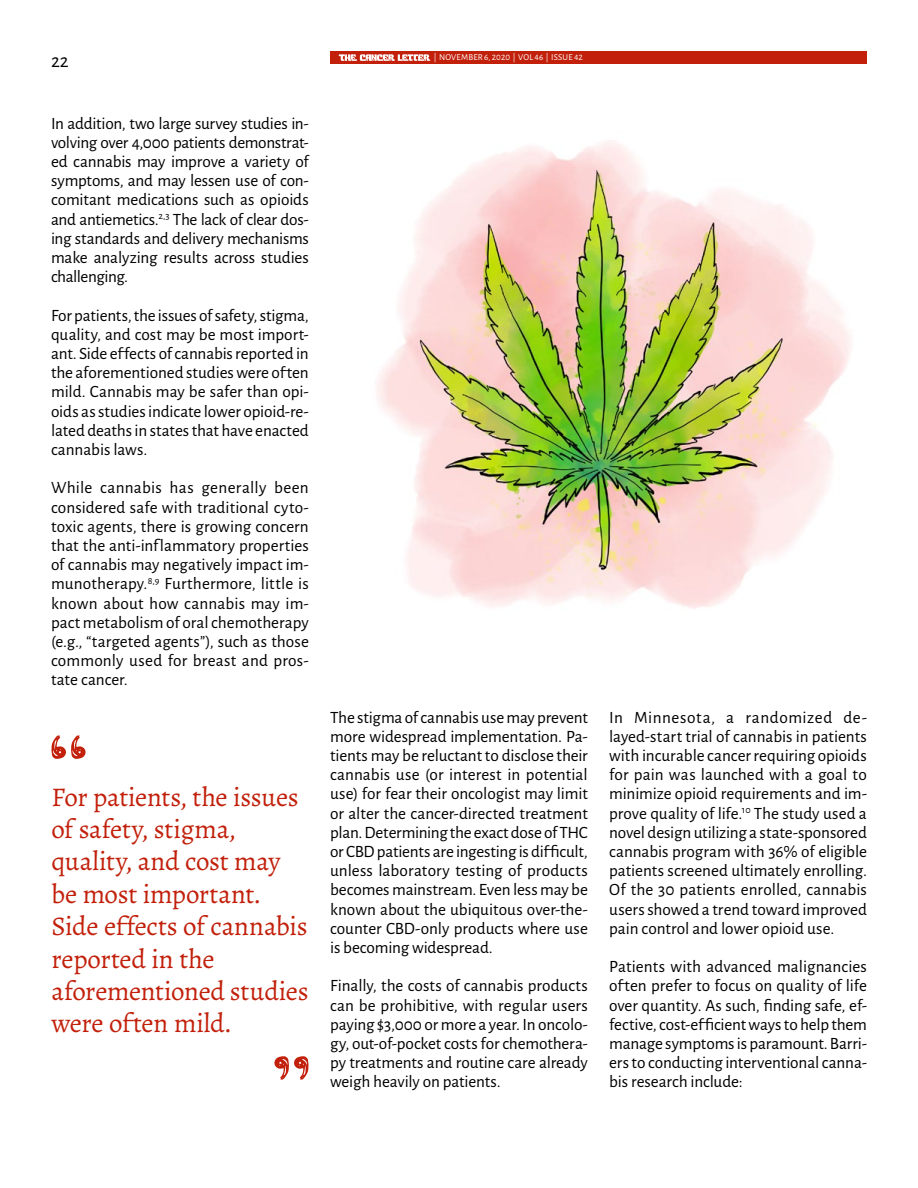
<style>
.page{position:relative;width:918px;height:1188px;background:#fff}
.page>*{position:absolute;margin:0;border:0;box-sizing:border-box;transform-origin:0 0}
.Pull_Quote{font:27px/32.4px "Alegreya";letter-spacing:-.01em;color:#c2200b}
.t1{font:19.5px "Alegreya Sans";color:#000}
.t2{font:17.25px/19.2px "Alegreya Sans";letter-spacing:-.005em;color:#000;text-align:justify}
.t3{font:9px "Alegreya Sans";letter-spacing:.015em;color:#fff}
</style>
<div class="page">
<div style="left:330px;top:51px;width:537px;height:13px;background:#c2200b"></div>
<svg style="left:339px;top:54px;width:91px;height:7px"></svg>
<img style="left:376px;top:140px;width:475px;height:469px">
<svg style="left:51px;top:735px;width:35px;height:24px"></svg>
<svg style="left:274px;top:1056px;width:35px;height:24px"></svg>
<p class="t1" style="left:51px;top:47px;width:19px">22</p>
<p class="t3" style="left:434px;top:51px;width:151px">| NOVEMBER 6, 2020 | VOL 46 | ISSUE 42</p>
<p class="t2" style="left:51px;top:113px;width:260px">In addition, two large survey studies in&shy;volving over 4,000 patients demonstrat&shy;ed cannabis may improve a variety of symptoms, and may lessen use of con&shy;comitant medications such as opioids and antiemetics.<sup>2,3</sup> The lack of clear dos&shy;ing standards and delivery mechanisms make analyzing results across studies challenging.</p>
<p class="t2" style="left:51px;top:305px;width:259px">For patients, the issues of safety, stigma, quality, and cost may be most import&shy;ant. Side effects of cannabis reported in the aforementioned studies were often mild. Cannabis may be safer than opi&shy;oids as studies indicate lower opioid-re&shy;lated deaths in states that have enacted cannabis laws.</p>
<p class="t2" style="left:51px;top:477px;width:259px">While cannabis has generally been considered safe with traditional cyto&shy;toxic agents, there is growing concern that the anti-inflammatory properties of cannabis may negatively impact im&shy;munotherapy.<sup>8,9</sup> Furthermore, little is known about how cannabis may im&shy;pact metabolism of oral chemotherapy (e.g., “targeted agents”), such as those commonly used for breast and pros&shy;tate cancer.</p>
<p class="Pull_Quote" style="left:51px;top:781px;width:259px">For patients, the issues of safety, stigma, quality, and cost may be most important.<br>Side effects of cannabis reported in the aforementioned studies were often mild.</p>
<p class="t2" style="left:330px;top:707px;width:259px">The stigma of cannabis use may prevent more widespread implementation. Pa&shy;tients may be reluctant to disclose their cannabis use (or interest in potential use) for fear their oncologist may limit or alter the cancer-directed treatment plan. Determining the exact dose of THC or CBD patients are ingesting is difficult, unless laboratory testing of products becomes mainstream. Even less may be known about the ubiquitous over-the&shy;counter CBD-only products where use is becoming widespread.</p>
<p class="t2" style="left:330px;top:975px;width:259px">Finally, the costs of cannabis products can be prohibitive, with regular users paying $3,000 or more a year. In oncolo&shy;gy, out-of-pocket costs for chemothera&shy;py treatments and routine care already weigh heavily on patients.</p>
<p class="t2" style="left:609px;top:707px;width:259px">In Minnesota, a randomized de&shy;layed-start trial of cannabis in patients with incurable cancer requiring opioids for pain was launched with a goal to minimize opioid requirements and im&shy;prove quality of life.<sup>10</sup> The study used a novel design utilizing a state-sponsored cannabis program with 36% of eligible patients screened ultimately enrolling.<br>Of the 30 patients enrolled, cannabis users showed a trend toward improved pain control and lower opioid use.</p>
<p class="t2" style="left:609px;top:956px;width:259px">Patients with advanced malignancies often prefer to focus on quality of life over quantity. As such, finding safe, ef&shy;fective, cost-efficient ways to help them manage symptoms is paramount. Barri&shy;ers to conducting interventional canna&shy;bis research include:</p>
</div>
